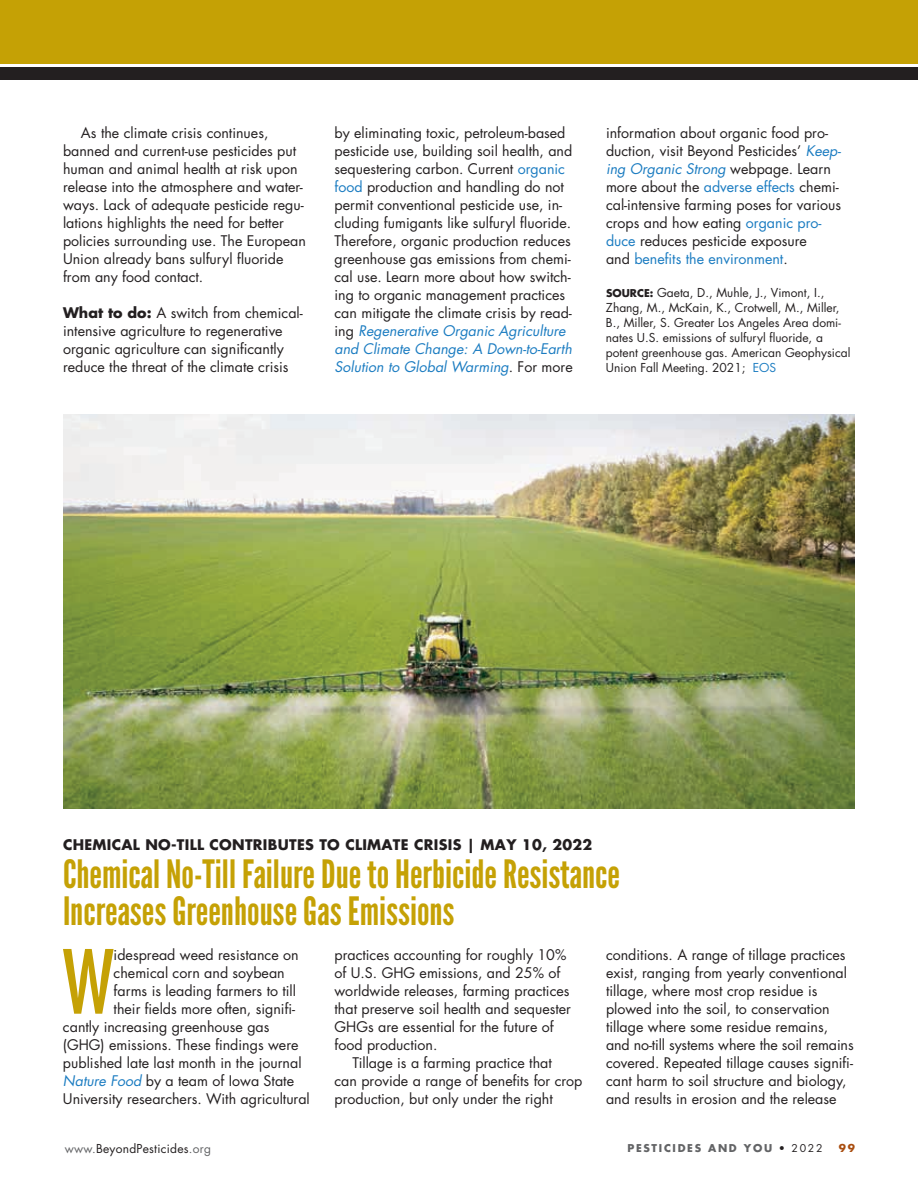
<style>
.page{position:relative;width:918px;height:1188px;background:#fff}
.page>*{position:absolute;margin:0;border:0;box-sizing:border-box;transform-origin:0 0}
.t1{font:condensed 85.8px "Futura Std";color:#c5a105}
.t2{font:39px/37.5px "League Gothic";color:#c5a105}
.t3{font:14.25px/18px "Futura Std";color:#231f20}
.t4{font:700 14.25px "Futura Std";letter-spacing:.02em;color:#231f20}
.t5{font:12px/15px "Futura Std";color:#231f20}
.t6{font:12px "Futura Std";letter-spacing:.02em;color:#231f20}
.t7{font:700 10.5px "Futura Std";letter-spacing:.16em;color:#636466}
.t8{font:700 10.5px "Futura Std";color:#a94d0f}
.s1{font-weight:700}
.s2{color:#1b7cc1}
.s3{font-style:italic;color:#1b7cc1}
.s4{font-weight:700;font-size:10.5px}
.s5{color:#636466}
.s6{font-weight:400;color:#231f20}
</style>
<div class="page">
<img style="left:63px;top:414px;width:792px;height:394px">
<div style="left:0;top:0;width:918px;height:64px;background:#c5a105"></div>
<div style="left:0;top:67px;width:918px;height:12px;background:#231f20"></div>
<p class="t3" style="left:63px;top:124px;width:244px;text-indent:18px">As the climate crisis continues, banned and current-use pesticides put human and animal health at risk upon release into the atmosphere and water&shy;ways. Lack of adequate pesticide regu&shy;lations highlights the need for better policies surrounding use. The European Union already bans sulfuryl fluoride from any food contact.</p>
<p class="t3" style="left:63px;top:304px;width:241px"><span class="s1">What to do:</span> A switch from chemical&shy;intensive agriculture to regenerative organic agriculture can significantly reduce the threat of the climate crisis</p>
<p class="t3" style="left:335px;top:124px;width:240px">by eliminating toxic, petroleum-based pesticide use, building soil health, and sequestering carbon. Current <span class="s2">organic food</span> production and handling do not permit conventional pesticide use, in&shy;cluding fumigants like sulfuryl fluoride.<br>Therefore, organic production reduces greenhouse gas emissions from chemi&shy;cal use. Learn more about how switch&shy;ing to organic management practices can mitigate the climate crisis by read&shy;ing <span class="s3">Regenerative Organic Agriculture and Climate Change: A Down-to-Earth Solution to Global Warming</span>. For more</p>
<p class="t3" style="left:606px;top:124px;width:237px">information about organic food pro&shy;duction, visit Beyond Pesticides’ <span class="s3">Keep&shy;ing Organic Strong</span> webpage. Learn more about the <span class="s2">adverse effects</span> chemi&shy;cal-intensive farming poses for various crops and how eating <span class="s2">organic pro&shy;duce</span> reduces pesticide exposure<br>and <span class="s2">benefits the environment</span>.</p>
<p class="t5" style="left:606px;top:285px;width:246px"><span class="s4">SOURCE:</span> Gaeta, D., Muhle, J., Vimont, I., Zhang, M., McKain, K., Crotwell, M., Miller, B., Miller, S. Greater Los Angeles Area domi&shy;nates U.S. emissions of sulfuryl fluoride, a potent greenhouse gas. American Geophysical Union Fall Meeting. 2021; <span class="s2">EOS</span></p>
<p class="t4" style="left:63px;top:836px;width:531px">CHEMICAL NO-TILL CONTRIBUTES TO CLIMATE CRISIS | MAY 10, 2022</p>
<h2 class="t2" style="left:63px;top:855px;width:559px">Chemical No-Till Failure Due to Herbicide Resistance<br>Increases Greenhouse Gas Emissions</h2>
<h1 class="t1" style="left:63px;top:931px;width:52px">W</h1>
<p class="t3" style="left:114px;top:946px;width:187px">idespread weed resistance on</p>
<p class="t3" style="left:335px;top:946px;width:238px">practices accounting for roughly 10% of U.S. GHG emissions, and 25% of worldwide releases, farming practices that preserve soil health and sequester GHGs are essential for the future of food production.</p>
<p class="t3" style="left:335px;top:1054px;width:250px;text-indent:18px">Tillage is a farming practice that<br>can provide a range of benefits for crop production, but only under the right</p>
<p class="t3" style="left:606px;top:946px;width:249px">conditions. A range of tillage practices exist, ranging from yearly conventional tillage, where most crop residue is plowed into the soil, to conservation tillage where some residue remains, and no-till systems where the soil remains covered. Repeated tillage causes signifi&shy;cant harm to soil structure and biology, and results in erosion and the release</p>
<p class="t3" style="left:114px;top:964px;width:173px">chemical corn and soybean</p>
<p class="t3" style="left:114px;top:982px;width:184px">farms is leading farmers to till</p>
<p class="t3" style="left:114px;top:1000px;width:183px">their fields more often, signifi-</p>
<p class="t3" style="left:63px;top:1018px;width:208px">cantly increasing greenhouse gas</p>
<p class="t3" style="left:63px;top:1036px;width:237px">(GHG) emissions. These findings were</p>
<p class="t3" style="left:63px;top:1054px;width:240px">published late last month in the journal</p>
<p class="t3" style="left:63px;top:1072px;width:233px"><span class="s3">Nature Food</span> by a team of Iowa State</p>
<p class="t3" style="left:63px;top:1090px;width:248px">University researchers. With agricultural</p>
<p class="t6" style="left:65px;top:1141px;width:148px"><span class="s5">www.</span>BeyondPesticides<span class="s5">.org</span></p>
<p class="t7" style="left:627px;top:1141px;width:197px">PESTICIDES AND YOU <span class="s6">• 2022</span></p>
<p class="t8" style="left:839px;top:1141px;width:18px">99</p>
</div>
